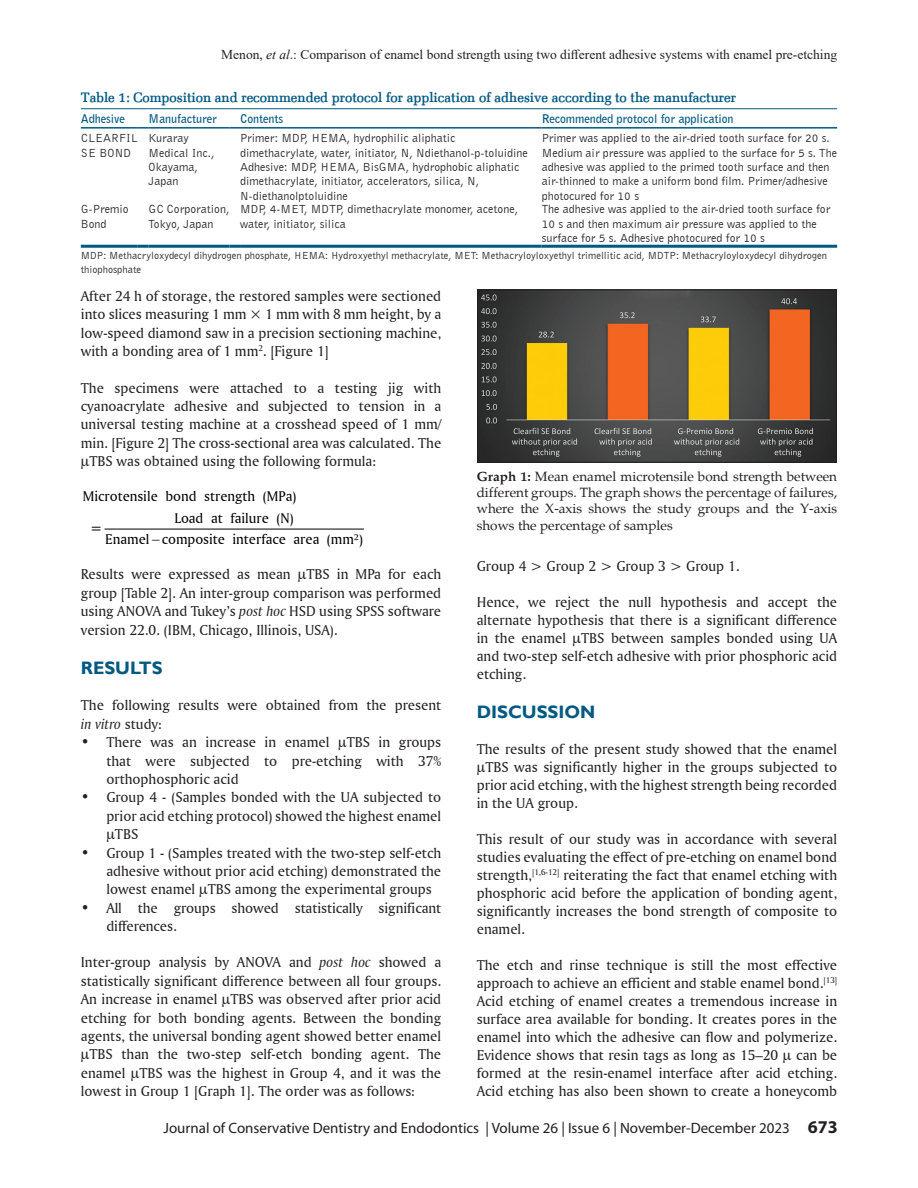
<style>
.page{position:relative;width:918px;height:1188px;background:#fff}
.page>*{position:absolute;margin:0;border:0;box-sizing:border-box;transform-origin:0 0}
.t1{font:700 18px "Gill Sans";color:#005983}
.TX{font:15px/18px "Amerigo BT Roman A";color:#231f20;text-align:justify}
.L{font:15px/18.5px "Amerigo BT Roman A";color:#231f20;text-align:justify}
.R_FOLIO{font:15px "Myriad";color:#231f20}
.TX_NO_AFTER_SPACE{font:15px/18.5px "Amerigo BT Roman A";color:#231f20}
.LL{font:15px/18.5px "Amerigo BT Roman A";letter-spacing:-.005em;color:#231f20}
.t2{font:14.7px/22.2px "Amerigo BT Roman A";letter-spacing:-.005em;color:#000;text-align:right}
.FGC{font:13.5px/16.2px "Palatino";color:#231f20;text-align:justify}
.t3{font:13.5px "Times New Roman";color:#231f20}
.TT{font:700 13.5px "Bid Roman";color:#005983}
.TB{font:12px/14.4px "Bell Gothic BT";color:#231f20}
.TBL{font:12px/14.4px "Bell Gothic BT";color:#231f20}
.TCH{font:700 12px "Bell Gothic BT";color:#005983}
.TFN{font:10.5px/13.5px "Bell Gothic BT";color:#231f20}
.s1{font-style:italic}
.s2{font-family:"Amerigo BT Italic A"}
.s3{font-weight:700}
.s4{font-family:"Myriad Pro";font-weight:700;font-size:18px}
</style>
<div class="page">
<hr style="left:105px;top:529px;width:258px;height:1px;background:#000">
<img style="left:479px;top:292px;width:356px;height:169px">
<div style="left:477px;top:290px;width:360px;height:173px;border:1px solid #231f20"></div>
<hr style="left:81px;top:245px;width:57px;height:3px;background:#005983">
<svg style="left:138px;top:245px;width:10px;height:3px"></svg>
<hr style="left:148px;top:245px;width:81px;height:3px;background:#005983">
<svg style="left:229px;top:245px;width:11px;height:3px"></svg>
<hr style="left:240px;top:245px;width:291px;height:3px;background:#005983">
<svg style="left:531px;top:245px;width:11px;height:3px"></svg>
<hr style="left:542px;top:245px;width:295px;height:3px;background:#005983">
<hr style="left:81px;top:127px;width:57px;height:2px;background:#005983">
<svg style="left:138px;top:127px;width:10px;height:2px"></svg>
<hr style="left:148px;top:127px;width:81px;height:2px;background:#005983">
<svg style="left:229px;top:127px;width:11px;height:2px"></svg>
<hr style="left:240px;top:127px;width:291px;height:2px;background:#005983">
<svg style="left:531px;top:127px;width:11px;height:2px"></svg>
<hr style="left:542px;top:127px;width:295px;height:2px;background:#005983">
<hr style="left:81px;top:108px;width:57px;height:1px;background:#005983">
<hr style="left:148px;top:108px;width:81px;height:1px;background:#005983">
<hr style="left:240px;top:108px;width:291px;height:1px;background:#005983">
<hr style="left:542px;top:108px;width:295px;height:1px;background:#005983">
<p class="t3" style="left:221px;top:45px;width:617px">Menon, <span class="s1">et al</span>.: Comparison of enamel bond strength using two different adhesive systems with enamel pre-etching</p>
<p class="TT" style="left:81px;top:86px;width:657px">Table 1: Composition and recommended protocol for application of adhesive according to the manufacturer</p>
<p class="TCH" style="left:81px;top:111px;width:45px">Adhesive</p>
<p class="TCH" style="left:148px;top:111px;width:70px">Manufacturer</p>
<p class="TCH" style="left:240px;top:111px;width:45px">Contents</p>
<p class="TCH" style="left:542px;top:111px;width:193px">Recommended protocol for application</p>
<p class="TB" style="left:81px;top:131px;width:59px">CLEARFIL<br>SE BOND</p>
<p class="TB" style="left:148px;top:131px;width:68px">Kuraray<br>Medical Inc.,<br>Okayama,<br>Japan</p>
<p class="TB" style="left:240px;top:131px;width:289px">Primer: MDP, HEMA, hydrophilic aliphatic dimethacrylate, water, initiator, N, Ndiethanol‑p‑toluidine</p>
<p class="TB" style="left:542px;top:131px;width:297px">Primer was applied to the air‑dried tooth surface for 20 s.<br>Medium air pressure was applied to the surface for 5 s. The adhesive was applied to the primed tooth surface and then air‑thinned to make a uniform bond film. Primer/adhesive photocured for 10 s</p>
<p class="TB" style="left:240px;top:160px;width:281px">Adhesive: MDP, HEMA, BisGMA, hydrophobic aliphatic dimethacrylate, initiator, accelerators, silica, N,<br>N‑diethanolptoluidine</p>
<p class="TBL" style="left:81px;top:202px;width:49px">G‑Premio<br>Bond</p>
<p class="TBL" style="left:148px;top:202px;width:83px">GC Corporation,<br>Tokyo, Japan</p>
<p class="TBL" style="left:240px;top:202px;width:280px">MDP, 4‑MET, MDTP, dimethacrylate monomer, acetone, water, initiator, silica</p>
<p class="TBL" style="left:542px;top:202px;width:290px">The adhesive was applied to the air‑dried tooth surface for<br>10 s and then maximum air pressure was applied to the surface for 5 s. Adhesive photocured for 10 s</p>
<p class="TFN" style="left:81px;top:249px;width:748px">MDP: Methacryloxydecyl dihydrogen phosphate, HEMA: Hydroxyethyl methacrylate, MET: Methacryloyloxyethyl trimellitic acid, MDTP: Methacryloyloxydecyl dihydrogen thiophosphate</p>
<p class="TX" style="left:81px;top:287px;width:362px;line-height:18.5px">After 24 h of storage, the restored samples were sectioned into slices measuring 1 mm × 1 mm with 8 mm height, by a low‑speed diamond saw in a precision sectioning machine, with a bonding area of 1 mm<sup>2</sup>. [Figure 1]</p>
<p class="TX" style="left:81px;top:378px;width:362px">The specimens were attached to a testing jig with</p>
<p class="TX" style="left:81px;top:397px;width:362px">cyanoacrylate adhesive and subjected to tension in a</p>
<p class="TX" style="left:81px;top:415px;width:362px">universal testing machine at a crosshead speed of 1 mm/</p>
<p class="TX" style="left:81px;top:434px;width:362px">min. [Figure 2] The cross‑sectional area was calculated. The</p>
<p class="TX" style="left:89px;top:452px;width:288px">TBS was obtained using the following formula:</p>
<p class="t2" style="left:83px;top:485px;width:215px">Microtensile bond strength (MPa)<br>Load at failure (N)</p>
<p class="t2" style="left:90px;top:516px;width:14px">=</p>
<p class="t2" style="left:105px;top:528px;width:259px">Enamel composite interface area (mm²)</p>
<p class="TX" style="left:81px;top:565px;width:362px;line-height:18.5px">Results were expressed as mean TBS in MPa for each group [Table 2]. An inter‑group comparison was performed using ANOVA and Tukey’s <span class="s2">post hoc</span> HSD using SPSS software version 22.0. (IBM, Chicago, Illinois, USA).</p>
<h1 class="t1" style="left:81px;top:657px;width:83px">RESULTS</h1>
<p class="TX_NO_AFTER_SPACE" style="left:81px;top:696px;width:362px">The following results were obtained from the present <span class="s2">in vitro</span> study:</p>
<p class="L" style="left:106px;top:733px;width:336px;text-indent:-26px">• There was an increase in enamel TBS in groups that were subjected to pre-etching with 37% orthophosphoric acid</p>
<p class="L" style="left:81px;top:788px;width:362px">• Group 4 ‑ (Samples bonded with the UA subjected to</p>
<p class="L" style="left:106px;top:806px;width:336px">prior acid etching protocol) showed the highest enamel</p>
<p class="L" style="left:115px;top:825px;width:25px">TBS</p>
<p class="L" style="left:106px;top:843px;width:336px;text-indent:-26px">• Group 1 ‑ (Samples treated with the two‑step self‑etch adhesive without prior acid etching) demonstrated the lowest enamel TBS among the experimental groups</p>
<p class="LL" style="left:106px;top:898px;width:336px;text-indent:-26px">• All the groups showed statistically significant differences.</p>
<p class="TX" style="left:81px;top:953px;width:362px">Inter‑group analysis by ANOVA and <span class="s2">post hoc</span> showed a</p>
<p class="TX" style="left:81px;top:972px;width:362px">statistically significant difference between all four groups.</p>
<p class="TX" style="left:81px;top:990px;width:362px">An increase in enamel TBS was observed after prior acid</p>
<p class="TX" style="left:81px;top:1008px;width:362px">etching for both bonding agents. Between the bonding</p>
<p class="TX" style="left:81px;top:1027px;width:362px">agents, the universal bonding agent showed better enamel</p>
<p class="TX" style="left:89px;top:1045px;width:353px">TBS than the two‑step self‑etch bonding agent. The</p>
<p class="TX" style="left:81px;top:1063px;width:362px">enamel TBS was the highest in Group 4, and it was the</p>
<p class="TX" style="left:81px;top:1082px;width:336px">lowest in Group 1 [Graph 1]. The order was as follows:</p>
<p class="FGC" style="left:477px;top:469px;width:362px"><span class="s3">Graph 1:</span> Mean enamel microtensile bond strength between different groups. The graph shows the percentage of failures, where the X‑axis shows the study groups and the Y‑axis shows the percentage of samples</p>
<p class="TX" style="left:477px;top:557px;width:264px">Group 4 &gt; Group 2 &gt; Group 3 &gt; Group 1.</p>
<p class="TX" style="left:477px;top:593px;width:362px">Hence, we reject the null hypothesis and accept the alternate hypothesis that there is a significant difference in the enamel TBS between samples bonded using UA and two‑step self‑etch adhesive with prior phosphoric acid etching.</p>
<h1 class="t1" style="left:477px;top:701px;width:120px">DISCUSSION</h1>
<p class="TX" style="left:477px;top:740px;width:362px">The results of the present study showed that the enamel</p>
<p class="TX" style="left:485px;top:758px;width:353px">TBS was significantly higher in the groups subjected to</p>
<p class="TX" style="left:477px;top:776px;width:362px">prior acid etching, with the highest strength being recorded</p>
<p class="TX" style="left:477px;top:794px;width:103px">in the UA group.</p>
<p class="TX" style="left:477px;top:830px;width:362px">This result of our study was in accordance with several studies evaluating the effect of pre-etching on enamel bond strength,<sup>[1,6‑12]</sup> reiterating the fact that enamel etching with phosphoric acid before the application of bonding agent, significantly increases the bond strength of composite to enamel.</p>
<p class="TX" style="left:477px;top:956px;width:362px">The etch and rinse technique is still the most effective approach to achieve an efficient and stable enamel bond.<sup>[13] </sup>Acid etching of enamel creates a tremendous increase in surface area available for bonding. It creates pores in the enamel into which the adhesive can flow and polymerize.<br>Evidence shows that resin tags as long as 15–20 can be formed at the resin‑enamel interface after acid etching.<br>Acid etching has also been shown to create a honeycomb</p>
<p class="R_FOLIO" style="left:163px;top:1120px;width:676px">Journal of Conservative Dentistry and Endodontics | Volume 26 | Issue 6 | November-December 2023 <span class="s4">673</span></p>
</div>
